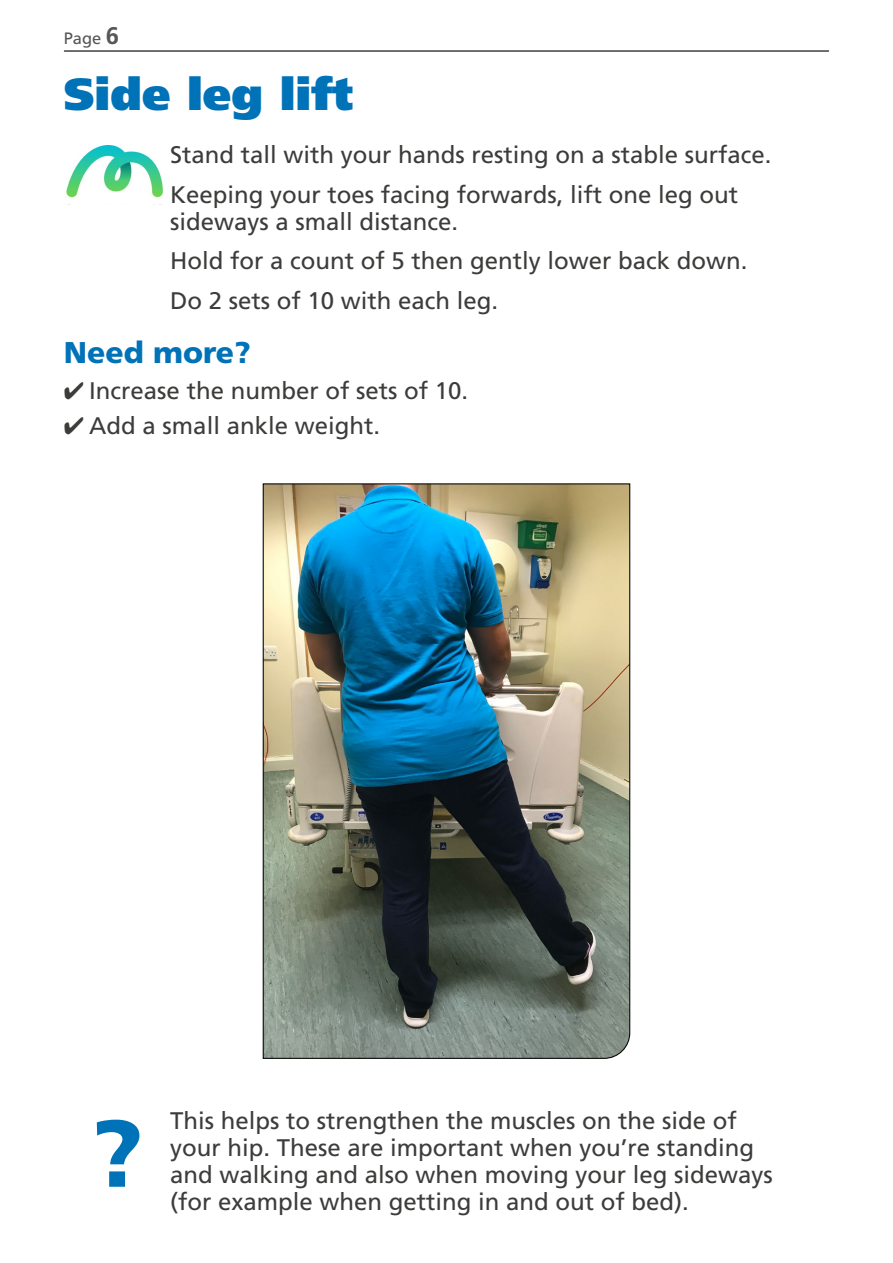
<style>
.page{position:relative;width:893px;height:1263px;background:#fff}
.page>*{position:absolute;margin:0;border:0;box-sizing:border-box;transform-origin:0 0}
.t1{font:900 94.5px "Frutiger LT Std";color:#0072b8}
.t2{font:900 45px "Frutiger LT Std";color:#0072b8}
.t3{font:900 30px "Frutiger LT Std";color:#0072b8}
.t4{font:24px/39.8px "Frutiger LT Std";color:#3c3c3b}
.t5{font:16.5px "Frutiger LT Std";color:#575756}
.s1{font-weight:700;font-size:24px}
</style>
<div class="page">
<hr style="left:64px;top:50px;width:765px;height:2px;background:#000">
<img style="left:66px;top:146px;width:97px;height:52px">
<img style="left:262px;top:483px;width:369px;height:576px">
<p class="t5" style="left:64px;top:28px;width:57px">Page <span class="s1">6</span></p>
<h2 class="t2" style="left:64px;top:67px;width:291px">Side leg lift</h2>
<p class="t4" style="left:170px;top:135px;width:603px">Stand tall with your hands resting on a stable surface.<br>Keeping your toes facing forwards, lift one leg out</p>
<p class="t4" style="left:170px;top:201px;width:579px">sideways a small distance.<br>Hold for a count of 5 then gently lower back down.<br>Do 2 sets of 10 with each leg.</p>
<p class="t3" style="left:64px;top:335px;width:189px">Need more?</p>
<p class="t4" style="left:64px;top:371px;width:406px">✔ Increase the number of sets of 10.</p>
<p class="t4" style="left:64px;top:406px;width:318px">✔ Add a small ankle weight.</p>
<h1 class="t1" style="left:91px;top:1096px;width:54px">?</h1>
<p class="t4" style="left:170px;top:1107px;width:604px;line-height:27px">This helps to strengthen the muscles on the side of your hip. These are important when you’re standing and walking and also when moving your leg sideways (for example when getting in and out of bed).</p>
</div>
